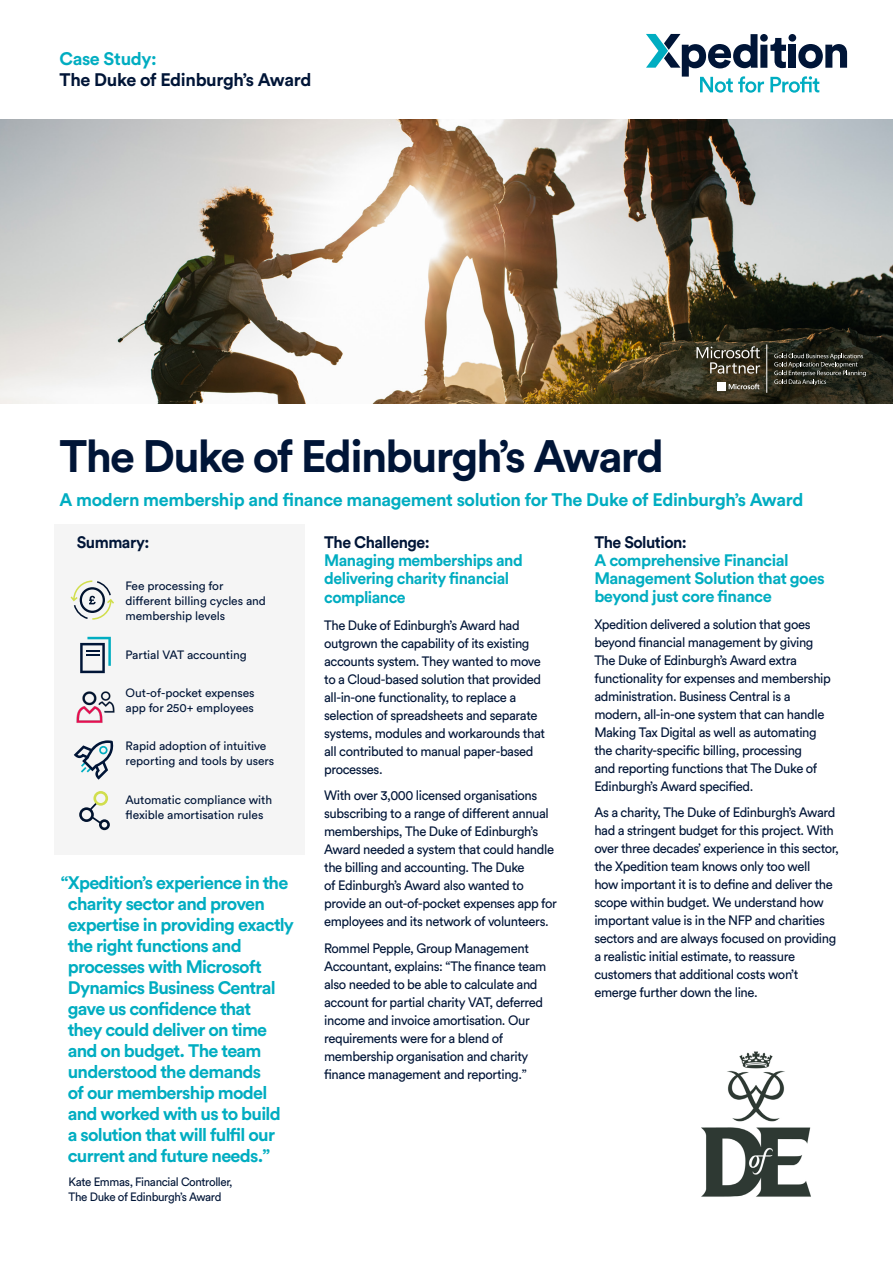
<style>
.page{position:relative;width:893px;height:1263px;background:#fff}
.page>*{position:absolute;margin:0;border:0;box-sizing:border-box;transform-origin:0 0}
.Sub_heading{font:700 45px "Circular Std";letter-spacing:-.04em;color:#001537}
.Sub_heading-2{font:700 18px/21px "Circular Std";letter-spacing:-.04em;color:#00adc1}
.Sub_heading-3{font:700 18px "Circular Std";letter-spacing:-.02em;color:#00adc1}
.Sub_heading-4{font:700 18px "Circular Std";letter-spacing:-.02em;color:#001537}
.Sub_heading-5{font:700 16.5px/18px "Circular Std";letter-spacing:-.03em;color:#00adc1}
.Sub_heading-6{font:700 16.5px/18.1px "Circular Std";letter-spacing:-.03em;color:#00adc1;scale:.96 1}
.Sub_heading-7{font:700 16.5px "Circular Std";letter-spacing:-.03em;color:#001537;scale:.96 1}
.Sub_heading-8{font:13.5px/18px "Circular Std";letter-spacing:-.03em;color:#001537;scale:.96 1}
.Sub_heading-9{font:12px/15px "Circular Std";letter-spacing:-.005em;color:#001537}
.Sub_heading-10{font:12px/15px "Circular Std";letter-spacing:-.03em;color:#001537;scale:.96 1}
.s1{color:#001537}
</style>
<div class="page">
<div style="left:54px;top:524px;width:251px;height:331px;background:#f5f5f5"></div>
<svg style="left:646px;top:34px;width:201px;height:59px"></svg>
<img style="left:0;top:119px;width:893px;height:285px">
<img style="left:76px;top:691px;width:39px;height:32px">
<img style="left:701px;top:1051px;width:110px;height:146px">
<svg style="left:774px;top:354px;width:92px;height:31px;background:#3f4138"></svg>
<hr style="left:766px;top:344px;width:1px;height:49px;background:#fff">
<svg style="left:696px;top:346px;width:64px;height:28px;background:#5a5649"></svg>
<svg style="left:717px;top:382px;width:42px;height:9px"></svg>
<svg style="left:79px;top:791px;width:31px;height:39px"></svg>
<svg style="left:80px;top:637px;width:31px;height:36px"></svg>
<svg style="left:71px;top:580px;width:43px;height:40px"></svg>
<svg style="left:74px;top:740px;width:40px;height:40px"></svg>
<p class="Sub_heading-3" style="left:60px;top:47px;width:99px">Case Study:</p>
<p class="Sub_heading-4" style="left:60px;top:68px;width:253px">The Duke of Edinburgh’s Award</p>
<p class="Sub_heading" style="left:60px;top:427px;width:606px">The Duke of Edinburgh’s Award</p>
<p class="Sub_heading-3" style="left:60px;top:488px;width:745px">A modern membership and finance management solution for The Duke of Edinburgh’s Award</p>
<p class="Sub_heading-6" style="left:324px;top:533px;width:208px"><span class="s1">The Challenge:<br></span>Managing memberships and delivering charity financial compliance</p>
<p class="Sub_heading-8" style="left:324px;top:616px;width:232px">The Duke of Edinburgh’s Award had outgrown the capability of its existing accounts system. They wanted to move to a Cloud-based solution that provided all-in-one functionality, to replace a selection of spreadsheets and separate systems, modules and workarounds that all contributed to manual paper-based processes.</p>
<p class="Sub_heading-8" style="left:324px;top:786px;width:244px">With over 3,000 licensed organisations subscribing to a range of different annual memberships, The Duke of Edinburgh’s Award needed a system that could handle the billing and accounting. The Duke<br>of Edinburgh’s Award also wanted to provide an out-of-pocket expenses app for employees and its network of volunteers.</p>
<p class="Sub_heading-8" style="left:324px;top:939px;width:233px">Rommel Pepple, Group Management Accountant, explains: “The finance team also needed to be able to calculate and account for partial charity VAT, deferred income and invoice amortisation. Our requirements were for a blend of membership organisation and charity finance management and reporting.”</p>
<p class="Sub_heading-5" style="left:594px;top:533px;width:232px"><span class="s1">The Solution:<br></span>A comprehensive Financial<br>Management Solution that goes beyond just core finance</p>
<p class="Sub_heading-8" style="left:594px;top:615px;width:248px">Xpedition delivered a solution that goes beyond financial management by giving The Duke of Edinburgh’s Award extra functionality for expenses and membership administration. Business Central is a modern, all-in-one system that can handle Making Tax Digital as well as automating the charity-specific billing, processing<br>and reporting functions that The Duke of Edinburgh’s Award specified.</p>
<p class="Sub_heading-8" style="left:594px;top:803px;width:256px">As a charity, The Duke of Edinburgh’s Award had a stringent budget for this project. With over three decades’ experience in this sector, the Xpedition team knows only too well<br>how important it is to define and deliver the scope within budget. We understand how important value is in the NFP and charities sectors and are always focused on providing a realistic initial estimate, to reassure customers that additional costs won’t emerge further down the line.</p>
<p class="Sub_heading-7" style="left:77px;top:532px;width:77px">Summary:</p>
<p class="Sub_heading-9" style="left:126px;top:578px;width:142px">Fee processing for different billing cycles and membership levels</p>
<p class="Sub_heading-9" style="left:126px;top:647px;width:123px">Partial VAT accounting</p>
<p class="Sub_heading-9" style="left:126px;top:685px;width:131px">Out-of-pocket expenses app for 250+ employees</p>
<p class="Sub_heading-9" style="left:126px;top:738px;width:150px">Rapid adoption of intuitive reporting and tools by users</p>
<p class="Sub_heading-9" style="left:126px;top:792px;width:148px">Automatic compliance with flexible amortisation rules</p>
<p class="Sub_heading-2" style="left:68px;top:872px;width:228px;text-indent:-7px">“Xpedition’s experience in the charity sector and proven expertise in providing exactly the right functions and processes with Microsoft<br>Dynamics Business Central gave us confidence that<br>they could deliver on time and on budget. The team understood the demands<br>of our membership model and worked with us to build a solution that will fulfil our current and future needs.”</p>
<p class="Sub_heading-10" style="left:69px;top:1174px;width:172px">Kate Emmas, Financial Controller,<br>The Duke of Edinburgh’s Award</p>
</div>
